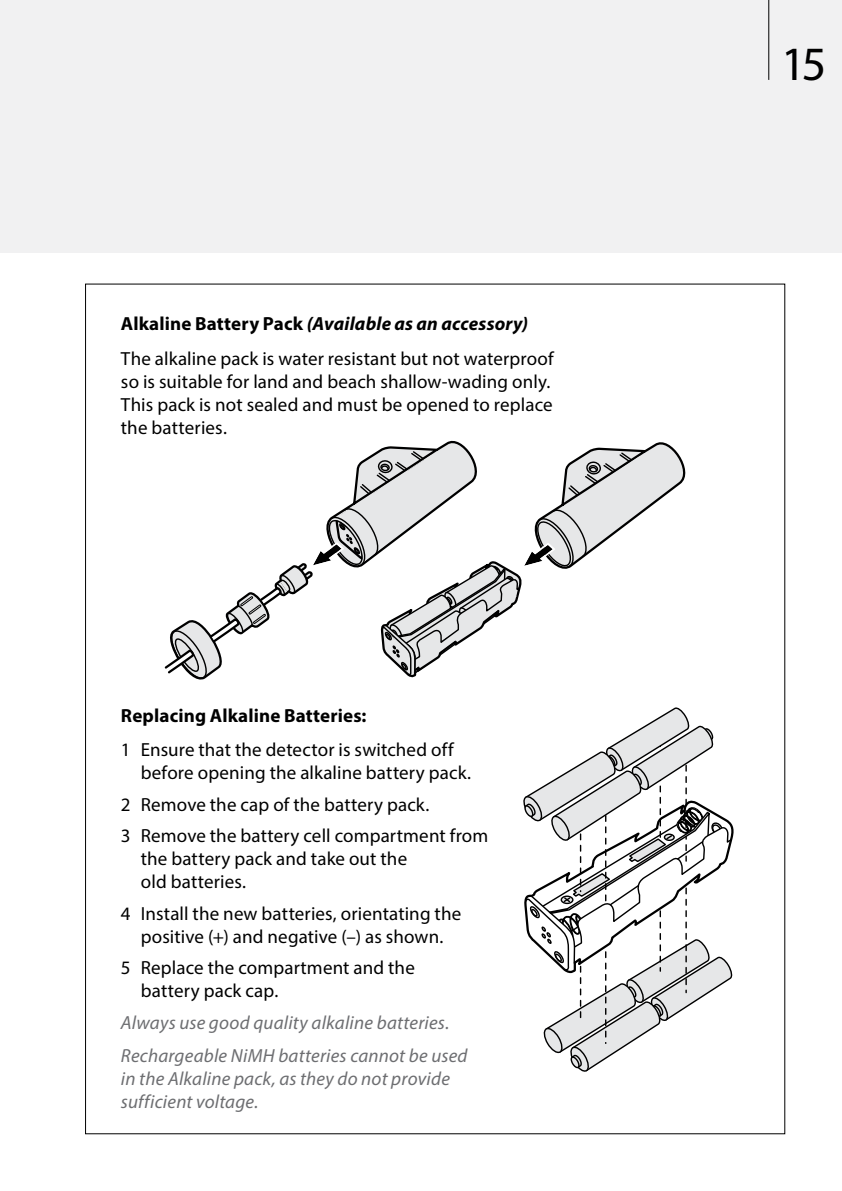
<style>
.page{position:relative;width:842px;height:1191px;background:#fff}
.page>*{position:absolute;margin:0;border:0;box-sizing:border-box;transform-origin:0 0}
.t1{font:48px "Myriad Pro";color:#000}
.t2{font:19px/23px "Myriad Pro";letter-spacing:.01em;color:#000}
.t3{font:italic 19px/33.2px "Myriad Pro";letter-spacing:.01em;color:#6d6e71}
.t4{font:700 19px "Myriad Pro";letter-spacing:.005em;color:#000}
.s1{font-weight:700}
.s2{font-weight:700;font-style:italic}
</style>
<div class="page">
<div style="left:0;top:0;width:842px;height:252px;background:#f1f1f2"></div>
<hr style="left:768px;top:0;width:1px;height:80px;background:#000">
<svg style="left:523px;top:707px;width:211px;height:364px"></svg>
<svg style="left:165px;top:441px;width:520px;height:238px"></svg>
<p class="t2" style="left:121px;top:306px;width:434px;line-height:34.4px"><span class="s1">Alkaline Battery Pack</span> <span class="s2">(Available as an accessory)<br></span>The alkaline pack is water resistant but not waterproof</p>
<p class="t2" style="left:121px;top:369px;width:433px">so is suitable for land and beach shallow-wading only.<br>This pack is not sealed and must be opened to replace the batteries.</p>
<p class="t4" style="left:121px;top:703px;width:247px">Replacing Alkaline Batteries:</p>
<p class="t2" style="left:141px;top:738px;width:332px;text-indent:-20px">1 Ensure that the detector is switched off before opening the alkaline battery pack.</p>
<p class="t2" style="left:121px;top:788px;width:369px;line-height:31.6px">2 Remove the cap of the battery pack.<br>3 Remove the battery cell compartment from</p>
<p class="t2" style="left:141px;top:847px;width:268px">the battery pack and take out the old batteries.</p>
<p class="t2" style="left:121px;top:901px;width:342px;text-align:center">4 Install the new batteries, orientating the positive (+) and negative (–) as shown.</p>
<p class="t2" style="left:141px;top:956px;width:276px;text-indent:-20px">5 Replace the compartment and the battery pack cap.</p>
<p class="t3" style="left:121px;top:1005px;width:348px">Always use good quality alkaline batteries.<br>Rechargeable NiMH batteries cannot be used</p>
<p class="t3" style="left:121px;top:1066px;width:330px;line-height:23px">in the Alkaline pack, as they do not provide sufficient voltage.</p>
<h1 class="t1" style="left:781px;top:34px;width:47px">15</h1>
</div>
